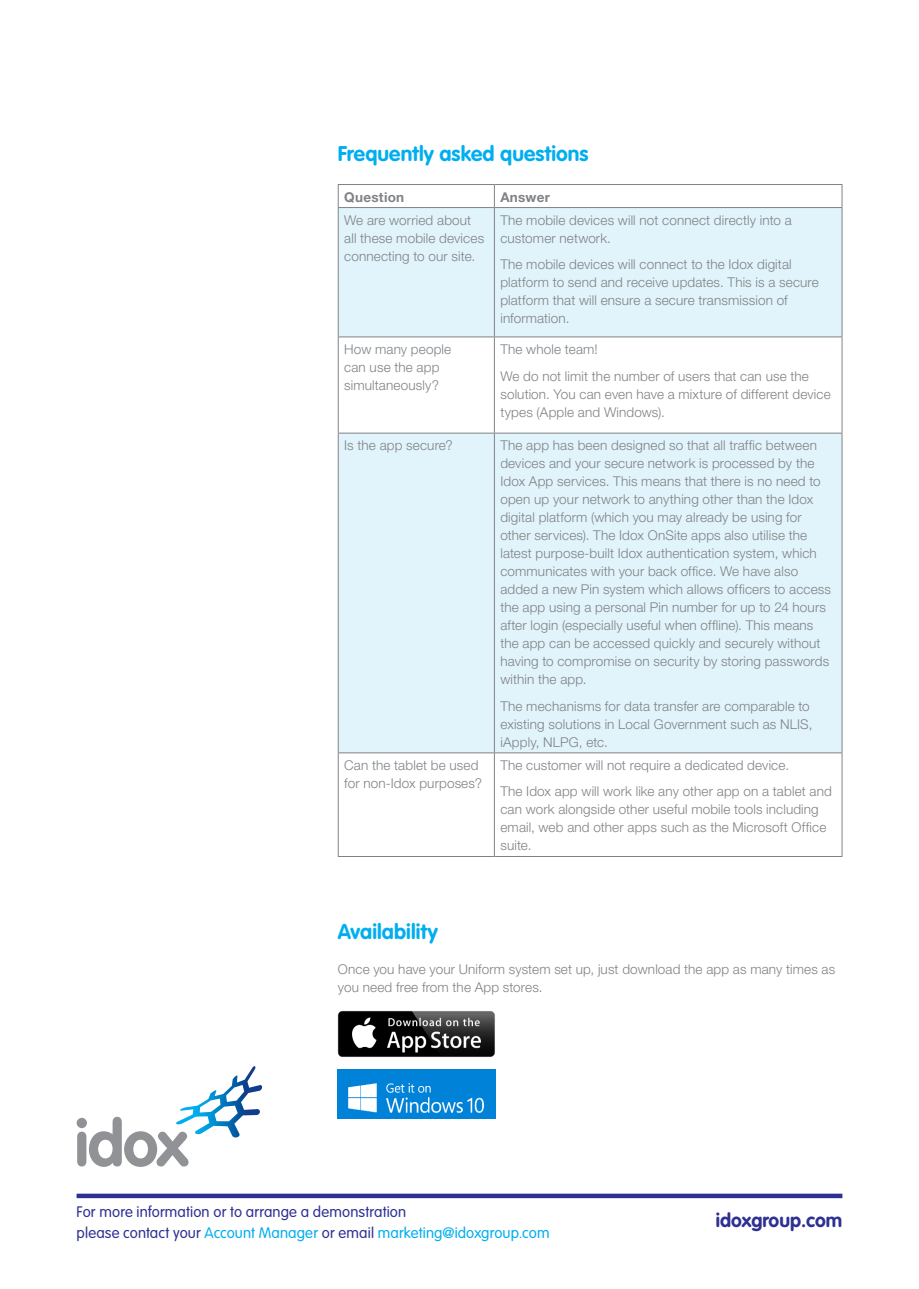
<style>
.page{position:relative;width:919px;height:1289px;background:#fff}
.page>*{position:absolute;margin:0;border:0;box-sizing:border-box;transform-origin:0 0}
.Idox_Subtitle{font:700 21px "VAG Rounded LT";letter-spacing:.005em;color:#00aeef}
.t1{font:700 19.35px "VAG Rounded LT";color:#2e3092}
.t2{font:300 15px/21px "VAG Rounded LT";letter-spacing:.01em;color:#2e3092}
.Idox_body_text{font:300 13.5px/18px "Helvetica Neue";letter-spacing:.01em;color:#808285}
.Idox_body_text-2{font:700 13.5px "Helvetica Neue";letter-spacing:.02em;color:#808285}
.s1{color:#00aeef}
</style>
<div class="page">
<svg style="left:77px;top:1066px;width:185px;height:100px"></svg>
<div style="left:77px;top:1193px;width:765px;height:5px;background:#2e3092"></div>
<svg style="left:339px;top:208px;width:502px;height:544px;fill:#e1f4fc"></svg>
<hr style="left:338px;top:184px;width:156px;height:1px;background:#808285">
<svg style="left:338px;top:185px;width:1px;height:22px"></svg>
<hr style="left:494px;top:184px;width:348px;height:1px;background:#808285">
<svg style="left:494px;top:185px;width:1px;height:22px"></svg>
<svg style="left:841px;top:185px;width:1px;height:22px"></svg>
<hr style="left:338px;top:207px;width:156px;height:1px;background:#808285">
<hr style="left:338px;top:208px;width:1px;height:128px;background:#808285">
<hr style="left:494px;top:207px;width:348px;height:1px;background:#808285">
<hr style="left:494px;top:208px;width:1px;height:128px;background:#808285">
<hr style="left:841px;top:208px;width:1px;height:128px;background:#808285">
<hr style="left:338px;top:336px;width:156px;height:1px;background:#808285">
<hr style="left:338px;top:337px;width:1px;height:96px;background:#808285">
<hr style="left:494px;top:336px;width:348px;height:1px;background:#808285">
<hr style="left:494px;top:337px;width:1px;height:96px;background:#808285">
<hr style="left:841px;top:337px;width:1px;height:96px;background:#808285">
<hr style="left:338px;top:433px;width:156px;height:1px;background:#808285">
<hr style="left:338px;top:433px;width:1px;height:319px;background:#808285">
<hr style="left:494px;top:433px;width:348px;height:1px;background:#808285">
<hr style="left:494px;top:433px;width:1px;height:319px;background:#808285">
<hr style="left:841px;top:433px;width:1px;height:319px;background:#808285">
<hr style="left:338px;top:752px;width:156px;height:1px;background:#808285">
<hr style="left:338px;top:753px;width:1px;height:103px;background:#808285">
<hr style="left:494px;top:752px;width:348px;height:1px;background:#808285">
<hr style="left:494px;top:753px;width:1px;height:103px;background:#808285">
<hr style="left:841px;top:753px;width:1px;height:103px;background:#808285">
<hr style="left:338px;top:856px;width:156px;height:1px;background:#808285">
<hr style="left:494px;top:856px;width:348px;height:1px;background:#808285">
<img style="left:338px;top:1010px;width:157px;height:47px">
<img style="left:338px;top:1069px;width:157px;height:49px">
<p class="Idox_Subtitle" style="left:338px;top:141px;width:252px">Frequently asked questions</p>
<p class="Idox_body_text-2" style="left:344px;top:188px;width:61px">Question</p>
<p class="Idox_body_text-2" style="left:500px;top:188px;width:51px">Answer</p>
<p class="Idox_body_text" style="left:344px;top:210px;width:141px">We are worried about all these mobile devices connecting to our site.</p>
<p class="Idox_body_text" style="left:500px;top:210px;width:293px">The mobile devices will not connect directly into a customer network.</p>
<p class="Idox_body_text" style="left:500px;top:255px;width:320px">The mobile devices will connect to the Idox digital platform to send and receive updates. This is a secure platform that will ensure a secure transmission of information.</p>
<p class="Idox_body_text" style="left:344px;top:340px;width:108px">How many people can use the app simultaneously?</p>
<p class="Idox_body_text" style="left:500px;top:340px;width:99px">The whole team!</p>
<p class="Idox_body_text" style="left:500px;top:366px;width:332px">We do not limit the number of users that can use the solution. You can even have a mixture of different device types (Apple and Windows).</p>
<p class="Idox_body_text" style="left:344px;top:436px;width:110px">Is the app secure?</p>
<p class="Idox_body_text" style="left:500px;top:436px;width:332px">The app has been designed so that all traffic between devices and your secure network is processed by the Idox App services. This means that there is no need to open up your network to anything other than the Idox digital platform (which you may already be using for other services). The Idox OnSite apps also utilise the latest purpose-built Idox authentication system, which communicates with your back office. We have also added a new Pin system which allows officers to access the app using a personal Pin number for up to 24 hours after login (especially useful when offline). This means the app can be accessed quickly and securely without having to compromise on security by storing passwords within the app.</p>
<p class="Idox_body_text" style="left:500px;top:696px;width:313px">The mechanisms for data transfer are comparable to existing solutions in Local Government such as NLIS, iApply, NLPG, etc.</p>
<p class="Idox_body_text" style="left:344px;top:755px;width:139px">Can the tablet be used for non-Idox purposes?</p>
<p class="Idox_body_text" style="left:500px;top:755px;width:290px">The customer will not require a dedicated device.</p>
<p class="Idox_body_text" style="left:500px;top:782px;width:333px">The Idox app will work like any other app on a tablet and can work alongside other useful mobile tools including email, web and other apps such as the Microsoft Office suite.</p>
<p class="Idox_Subtitle" style="left:338px;top:919px;width:101px">Availability</p>
<p class="Idox_body_text" style="left:338px;top:959px;width:499px">Once you have your Uniform system set up, just download the app as many times as you need free from the App stores.</p>
<p class="t2" style="left:77px;top:1201px;width:474px">For more information or to arrange a demonstration<br>please contact your <span class="s1">Account Manager</span> or email <span class="s1">marketing@idoxgroup.com</span></p>
<h2 class="t1" style="left:715px;top:1208px;width:128px">idoxgroup.com</h2>
</div>
